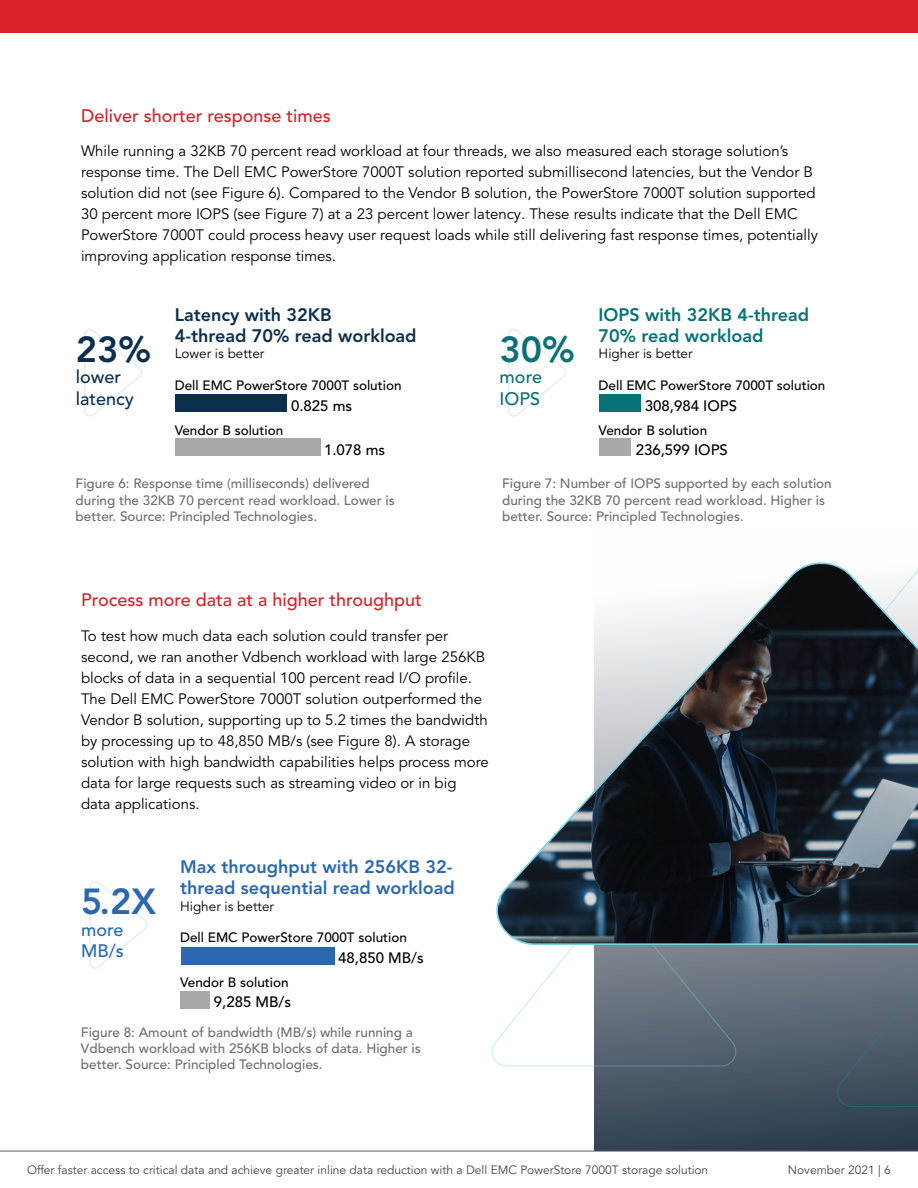
<style>
.page{position:relative;width:918px;height:1188px;background:#fff}
.page>*{position:absolute;margin:0;border:0;box-sizing:border-box;transform-origin:0 0}
.t1{font:800 36px "Avenir LT Pro";color:#2a69b0}
.t2{font:800 36px "Avenir LT Pro";color:#0c2f4e}
.t3{font:800 36px "Avenir LT Pro";color:#097276}
.t4{font:500 18px "Avenir LT Pro";color:#d2232a}
.t5{font:800 18px/21.6px "Avenir LT Pro";color:#2a69b0}
.t6{font:800 18px/21.6px "Avenir LT Pro";color:#0c2f4e}
.t7{font:800 18px/21.6px "Avenir LT Pro";color:#097276}
.t8{font:500 18px/21.6px "Avenir LT Pro";color:#0c2f4e}
.t9{font:500 18px/21.6px "Avenir LT Pro";color:#2a69b0}
.t10{font:500 18px/21.6px "Avenir LT Pro";color:#097276}
.t11{font:15px/21px "Avenir LT Pro";color:#000}
.t12{font:500 15px "Avenir LT Pro";color:#000}
.t13{font:500 13.5px/16.2px "Avenir LT Pro";color:#6d6e71}
.t14{font:500 13.5px "Avenir LT Pro";color:#000}
.t15{font:13.5px "Avenir LT Pro";color:#000}
.t16{font:12px "Avenir LT Pro";color:#464547}
</style>
<div class="page">
<svg style="left:594px;top:946px;width:324px;height:205px;background:#485564"></svg>
<div style="left:181px;top:947px;width:154px;height:18px;background:#2a69b0"></div>
<div style="left:181px;top:991px;width:29px;height:18px;background:#a7a9ac"></div>
<svg style="left:90px;top:881px;width:58px;height:87px"></svg>
<div style="left:175px;top:394px;width:111px;height:18px;background:#0c2f4e"></div>
<div style="left:175px;top:438px;width:145px;height:18px;background:#a7a9ac"></div>
<svg style="left:84px;top:329px;width:58px;height:87px"></svg>
<svg style="left:836px;top:946px;width:82px;height:162px;background:#546270"></svg>
<svg style="left:491px;top:946px;width:247px;height:121px"></svg>
<svg style="left:496px;top:562px;width:422px;height:384px"></svg>
<div style="left:599px;top:394px;width:42px;height:18px;background:#097276"></div>
<div style="left:599px;top:438px;width:32px;height:18px;background:#a7a9ac"></div>
<svg style="left:508px;top:329px;width:58px;height:87px"></svg>
<hr style="left:0;top:1151px;width:918px;height:1px;background:#616264">
<div style="left:0;top:0;width:918px;height:32px;background:#da2128"></div>
<p class="t4" style="left:81px;top:105px;width:251px">Deliver shorter response times</p>
<p class="t11" style="left:81px;top:141px;width:738px">While running a 32KB 70 percent read workload at four threads, we also measured each storage solution’s response time. The Dell EMC PowerStore 7000T solution reported submillisecond latencies, but the Vendor B solution did not (see Figure 6). Compared to the Vendor B solution, the PowerStore 7000T solution supported 30 percent more IOPS (see Figure 7) at a 23 percent lower latency. These results indicate that the Dell EMC PowerStore 7000T could process heavy user request loads while still delivering fast response times, potentially improving application response times.</p>
<h1 class="t2" style="left:76px;top:328px;width:77px">23%</h1>
<p class="t6" style="left:175px;top:304px;width:243px">Latency with 32KB<br>4-thread 70% read workload</p>
<p class="t15" style="left:175px;top:346px;width:91px">Lower is better</p>
<h1 class="t3" style="left:500px;top:328px;width:77px">30%</h1>
<p class="t7" style="left:599px;top:304px;width:212px">IOPS with 32KB 4-thread<br>70% read workload</p>
<p class="t15" style="left:599px;top:346px;width:95px">Higher is better</p>
<p class="t8" style="left:76px;top:367px;width:60px">lower latency</p>
<p class="t14" style="left:175px;top:377px;width:228px">Dell EMC PowerStore 7000T solution</p>
<p class="t12" style="left:291px;top:397px;width:63px">0.825 ms</p>
<p class="t12" style="left:324px;top:441px;width:63px">1.078 ms</p>
<p class="t14" style="left:175px;top:422px;width:110px">Vendor B solution</p>
<p class="t10" style="left:500px;top:367px;width:44px">more<br>IOPS</p>
<p class="t14" style="left:599px;top:377px;width:228px">Dell EMC PowerStore 7000T solution</p>
<p class="t12" style="left:645px;top:397px;width:94px">308,984 IOPS</p>
<p class="t12" style="left:636px;top:441px;width:94px">236,599 IOPS</p>
<p class="t14" style="left:599px;top:422px;width:110px">Vendor B solution</p>
<p class="t13" style="left:76px;top:476px;width:321px">Figure 6: Response time (milliseconds) delivered during the 32KB 70 percent read workload. Lower is better. Source: Principled Technologies.</p>
<p class="t13" style="left:502px;top:476px;width:331px">Figure 7: Number of IOPS supported by each solution during the 32KB 70 percent read workload. Higher is better. Source: Principled Technologies.</p>
<p class="t4" style="left:81px;top:589px;width:342px">Process more data at a higher throughput</p>
<p class="t11" style="left:81px;top:625px;width:409px">To test how much data each solution could transfer per second, we ran another Vdbench workload with large 256KB blocks of data in a sequential 100 percent read I/O profile.<br>The Dell EMC PowerStore 7000T solution outperformed the Vendor B solution, supporting up to 5.2 times the bandwidth by processing up to 48,850 MB/s (see Figure 8). A storage solution with high bandwidth capabilities helps process more data for large requests such as streaming video or in big data applications.</p>
<h1 class="t1" style="left:81px;top:880px;width:77px">5.2X</h1>
<p class="t5" style="left:180px;top:856px;width:276px">Max throughput with 256KB 32- thread sequential read workload</p>
<p class="t15" style="left:180px;top:898px;width:95px">Higher is better</p>
<p class="t9" style="left:81px;top:919px;width:44px">more<br>MB/s</p>
<p class="t14" style="left:180px;top:929px;width:228px">Dell EMC PowerStore 7000T solution</p>
<p class="t12" style="left:338px;top:949px;width:87px">48,850 MB/s</p>
<p class="t14" style="left:180px;top:975px;width:110px">Vendor B solution</p>
<p class="t12" style="left:214px;top:993px;width:79px">9,285 MB/s</p>
<p class="t13" style="left:81px;top:1024px;width:341px">Figure 8: Amount of bandwidth (MB/s) while running a<br>Vdbench workload with 256KB blocks of data. Higher is better. Source: Principled Technologies.</p>
<p class="t16" style="left:27px;top:1163px;width:683px">Offer faster access to critical data and achieve greater inline data reduction with a Dell EMC PowerStore 7000T storage solution</p>
<p class="t16" style="left:788px;top:1163px;width:105px">November 2021 | 6</p>
</div>
